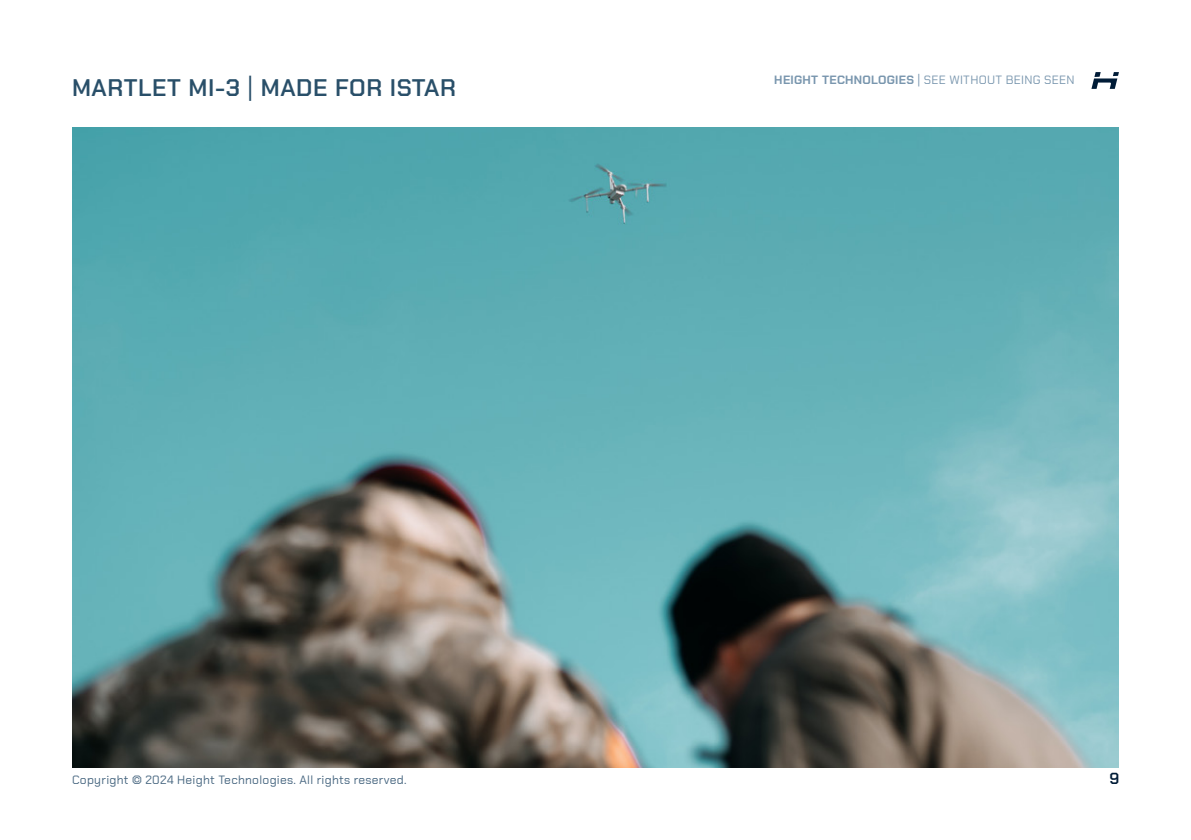
<style>
.page{position:relative;width:1191px;height:840px;background:#fff}
.page>*{position:absolute;margin:0;border:0;box-sizing:border-box;transform-origin:0 0}
.Heading_2{font:600 24px "Chakra Petch";letter-spacing:.025em;color:#294f69}
.Heading_2-2{font:600 16px "Chakra Petch";color:#001c37}
.Heading_2-3{font:12px "Chakra Petch";letter-spacing:.025em;color:#476680}
.Heading_2-4{font:12px "Chakra Petch";letter-spacing:.025em;color:#7996ae}
.s1{font-weight:400}
.s2{font-weight:700}
</style>
<div class="page">
<img style="left:72px;top:127px;width:1047px;height:640px">
<svg style="left:1091px;top:72px;width:28px;height:17px"></svg>
<p class="Heading_2" style="left:72px;top:74px;width:385px">MARTLET MI-3 <span class="s1">|</span> MADE FOR ISTAR</p>
<p class="Heading_2-4" style="left:774px;top:73px;width:302px"><span class="s2">HEIGHT TECHNOLOGIES</span> | SEE WITHOUT BEING SEEN</p>
<p class="Heading_2-3" style="left:72px;top:772px;width:336px">Copyright © 2024 Height Technologies. All rights reserved.</p>
<p class="Heading_2-2" style="left:1109px;top:768px;width:11px">9</p>
</div>
